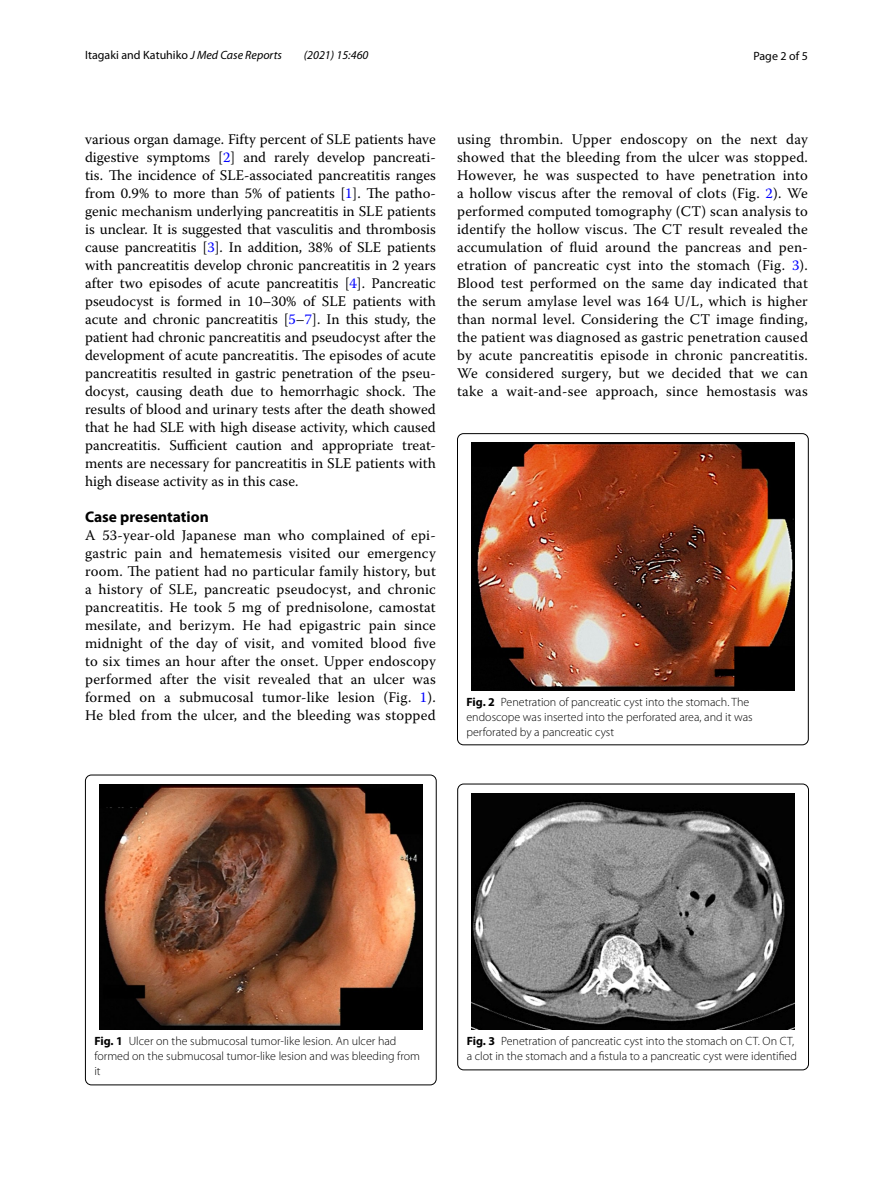
<style>
.page{position:relative;width:893px;height:1187px;background:#fff}
.page>*{position:absolute;margin:0;border:0;box-sizing:border-box;transform-origin:0 0}
.t1{font:700 15.45px "Myriad Pro";color:#000}
.t2{font:14.7px/18px "Warnock Pro";letter-spacing:.015em;color:#000;text-align:justify}
.t3{font:300 12px/15px "Myriad Pro";color:#000}
.t4{font:12px "Myriad Pro";color:#000}
.t5{font:italic 12px "Myriad Pro";color:#000}
.s1{font-style:italic}
.s2{color:#00f}
.s3{font-weight:700}
</style>
<div class="page">
<img style="left:99px;top:784px;width:323px;height:245px">
<div style="left:85px;top:774px;width:351px;height:310px;border:1px solid #000;border-radius:6px"></div>
<img style="left:471px;top:442px;width:323px;height:248px">
<div style="left:457px;top:433px;width:351px;height:312px;border:1px solid #000;border-radius:6px"></div>
<img style="left:471px;top:793px;width:324px;height:236px">
<div style="left:457px;top:783px;width:352px;height:286px;border:1px solid #000;border-radius:6px"></div>
<p class="t4" style="left:85px;top:48px;width:198px">Itagaki and Katuhiko <span class="s1">J Med Case Reports</span></p>
<p class="t5" style="left:304px;top:48px;width:66px">(2021) 15:460</p>
<p class="t4" style="left:753px;top:48px;width:56px">Page 2 of 5</p>
<p class="t2" style="left:85px;top:130px;width:352px">various organ damage. Fifty percent of SLE patients have digestive symptoms [<span class="s2">2</span>] and rarely develop pancreati&shy;tis. The incidence of SLE-associated pancreatitis ranges from 0.9% to more than 5% of patients [<span class="s2">1</span>]. The patho&shy;genic mechanism underlying pancreatitis in SLE patients is unclear. It is suggested that vasculitis and thrombosis cause pancreatitis [<span class="s2">3</span>]. In addition, 38% of SLE patients with pancreatitis develop chronic pancreatitis in 2 years after two episodes of acute pancreatitis [<span class="s2">4</span>]. Pancreatic pseudocyst is formed in 10–30% of SLE patients with acute and chronic pancreatitis [<span class="s2">5</span>–<span class="s2">7</span>]. In this study, the patient had chronic pancreatitis and pseudocyst after the development of acute pancreatitis. The episodes of acute pancreatitis resulted in gastric penetration of the pseu&shy;docyst, causing death due to hemorrhagic shock. The results of blood and urinary tests after the death showed that he had SLE with high disease activity, which caused pancreatitis. Sufficient caution and appropriate treat&shy;ments are necessary for pancreatitis in SLE patients with high disease activity as in this case.</p>
<p class="t1" style="left:85px;top:506px;width:125px">Case presentation</p>
<p class="t2" style="left:85px;top:526px;width:352px">A 53-year-old Japanese man who complained of epi&shy;gastric pain and hematemesis visited our emergency room. The patient had no particular family history, but a history of SLE, pancreatic pseudocyst, and chronic pancreatitis. He took 5 mg of prednisolone, camostat mesilate, and berizym. He had epigastric pain since midnight of the day of visit, and vomited blood five to six times an hour after the onset. Upper endoscopy performed after the visit revealed that an ulcer was formed on a submucosal tumor-like lesion (Fig. <span class="s2">1</span>).<br>He bled from the ulcer, and the bleeding was stopped</p>
<p class="t2" style="left:457px;top:130px;width:352px">using thrombin. Upper endoscopy on the next day showed that the bleeding from the ulcer was stopped.<br>However, he was suspected to have penetration into a hollow viscus after the removal of clots (Fig. <span class="s2">2</span>). We performed computed tomography (CT) scan analysis to identify the hollow viscus. The CT result revealed the accumulation of fluid around the pancreas and pen&shy;etration of pancreatic cyst into the stomach (Fig. <span class="s2">3</span>).<br>Blood test performed on the same day indicated that the serum amylase level was 164 U/L, which is higher than normal level. Considering the CT image finding, the patient was diagnosed as gastric penetration caused by acute pancreatitis episode in chronic pancreatitis.<br>We considered surgery, but we decided that we can take a wait-and-see approach, since hemostasis was</p>
<p class="t3" style="left:466px;top:694px;width:288px"><span class="s3">Fig. 2</span> Penetration of pancreatic cyst into the stomach. The endoscope was inserted into the perforated area, and it was perforated by a pancreatic cyst</p>
<p class="t3" style="left:94px;top:1033px;width:327px"><span class="s3">Fig. 1</span> Ulcer on the submucosal tumor-like lesion. An ulcer had formed on the submucosal tumor-like lesion and was bleeding from it</p>
<p class="t3" style="left:467px;top:1033px;width:332px"><span class="s3">Fig. 3</span> Penetration of pancreatic cyst into the stomach on CT. On CT, a clot in the stomach and a fistula to a pancreatic cyst were identified</p>
</div>
